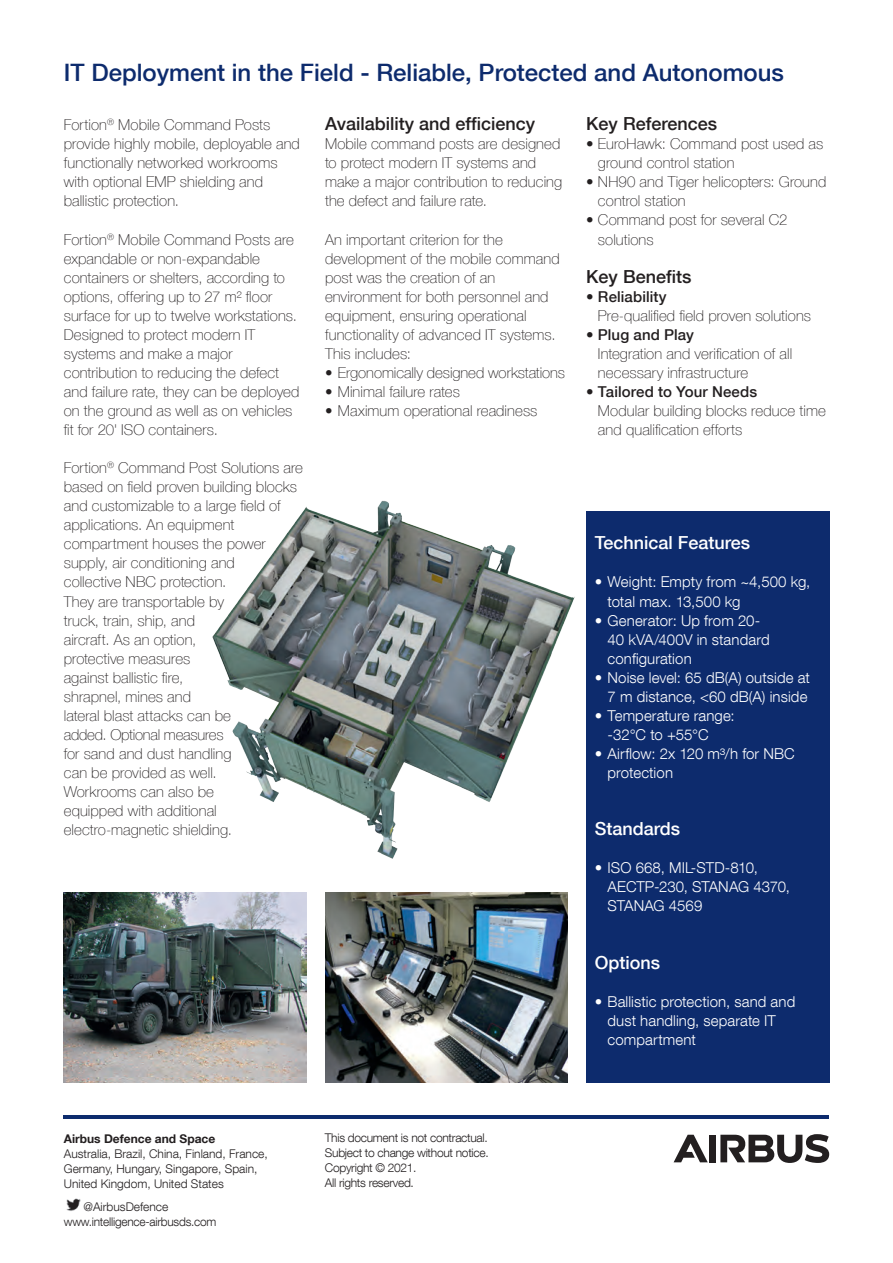
<style>
.page{position:relative;width:893px;height:1263px;background:#fff}
.page>*{position:absolute;margin:0;border:0;box-sizing:border-box;transform-origin:0 0}
.t1{font:500 24px "Helvetica Neue LT Com";color:#0d2b6d}
.t2{font:500 18px "Helvetica Neue LT Com";color:#231f20}
.t3{font:500 18px "Helvetica Neue LT Com";color:#fff}
.t4{font:100 15px/19px "Helvetica Neue LT Com";letter-spacing:.005em;color:#231f20}
.t5{font:300 15px/19px "Helvetica Neue LT Com";letter-spacing:.005em;color:#fff}
.t6{font:300 12px/15px "Helvetica Neue LT Com";letter-spacing:-.02em;color:#231f20}
.t7{font:300 12px/15px "Helvetica Neue LT Com";color:#231f20}
.t8{font:700 12px "Helvetica Neue LT Com";color:#231f20}
.s1{font-weight:500}
</style>
<div class="page">
<img style="left:325px;top:892px;width:243px;height:191px">
<img style="left:64px;top:892px;width:243px;height:191px">
<img style="left:212px;top:500px;width:363px;height:358px">
<hr style="left:64px;top:1115px;width:765px;height:3px;background:#0d2b6d">
<img style="left:66px;top:1198px;width:15px;height:13px">
<div style="left:709px;top:1135px;width:7px;height:27px;background:#231f20"></div>
<svg style="left:674px;top:1135px;width:34px;height:27px"></svg>
<svg style="left:720px;top:1134px;width:109px;height:29px"></svg>
<div style="left:586px;top:511px;width:243px;height:572px;background:#0d2b6d"></div>
<h1 class="t1" style="left:64px;top:58px;width:722px">IT Deployment in the Field - Reliable, Protected and Autonomous</h1>
<p class="t4" style="left:64px;top:115px;width:238px">Fortion<sup>®</sup> Mobile Command Posts provide highly mobile, deployable and functionally networked workrooms with optional EMP shielding and ballistic protection.</p>
<p class="t4" style="left:64px;top:229px;width:237px">Fortion<sup>®</sup> Mobile Command Posts are expandable or non-expandable containers or shelters, according to options, offering up to 27 m² floor surface for up to twelve workstations.<br>Designed to protect modern IT systems and make a major contribution to reducing the defect and failure rate, they can be deployed on the ground as well as on vehicles fit for 20' ISO containers.</p>
<p class="t4" style="left:64px;top:458px;width:241px">Fortion<sup>®</sup> Command Post Solutions are based on field proven building blocks and customizable to a large field of applications. An equipment compartment houses the power supply, air conditioning and<br>collective NBC protection.<br>They are transportable by<br>truck, train, ship, and<br>aircraft. As an option,<br>protective measures<br>against ballistic fire,<br>shrapnel, mines and<br>lateral blast attacks can be<br>added. Optional measures<br>for sand and dust handling<br>can be provided as well.<br>Workrooms can also be<br>equipped with additional electro-magnetic shielding.</p>
<p class="t2" style="left:325px;top:113px;width:212px">Availability and efficiency</p>
<p class="t4" style="left:325px;top:134px;width:239px">Mobile command posts are designed to protect modern IT systems and make a major contribution to reducing the defect and failure rate.</p>
<p class="t4" style="left:325px;top:229px;width:236px">An important criterion for the development of the mobile command post was the creation of an environment for both personnel and equipment, ensuring operational functionality of advanced IT systems.<br>This includes:</p>
<p class="t4" style="left:325px;top:363px;width:242px">• Ergonomically designed workstations</p>
<p class="t4" style="left:325px;top:382px;width:136px">• Minimal failure rates</p>
<p class="t4" style="left:325px;top:401px;width:214px">• Maximum operational readiness</p>
<p class="t2" style="left:586px;top:113px;width:132px">Key References</p>
<p class="t4" style="left:598px;top:134px;width:227px;text-indent:-12px">• EuroHawk: Command post used as ground control station</p>
<p class="t4" style="left:598px;top:172px;width:230px;text-indent:-12px">• NH90 and Tiger helicopters: Ground control station</p>
<p class="t4" style="left:598px;top:210px;width:191px;text-indent:-12px">• Command post for several C2 solutions</p>
<p class="t2" style="left:586px;top:265px;width:107px">Key Benefits</p>
<p class="t4" style="left:598px;top:287px;width:215px;text-indent:-12px">• <span class="s1">Reliability<br></span>Pre-qualified field proven solutions</p>
<p class="t4" style="left:598px;top:325px;width:196px;text-indent:-12px">• <span class="s1">Plug and Play<br></span>Integration and verification of all necessary infrastructure</p>
<p class="t4" style="left:598px;top:382px;width:229px;text-indent:-12px">• <span class="s1">Tailored to Your Needs<br></span>Modular building blocks reduce time and qualification efforts</p>
<p class="t3" style="left:595px;top:532px;width:157px">Technical Features</p>
<p class="t5" style="left:608px;top:572px;width:204px;text-indent:-13px">• Weight: Empty from ~4,500 kg, total max. 13,500 kg</p>
<p class="t5" style="left:608px;top:610px;width:164px;text-indent:-13px">• Generator: Up from 20-<br>40 kVA/400V in standard configuration</p>
<p class="t5" style="left:595px;top:667px;width:217px;text-align:right">• Noise level: 65 dB(A) outside at<br>7 m distance, &lt;60 dB(A) inside</p>
<p class="t5" style="left:608px;top:706px;width:129px;text-indent:-13px">• Temperature range: -32°C to +55°C</p>
<p class="t5" style="left:608px;top:744px;width:189px;text-indent:-13px">• Airflow: 2x 120 m³/h for NBC protection</p>
<p class="t3" style="left:595px;top:818px;width:87px">Standards</p>
<p class="t5" style="left:608px;top:858px;width:184px;text-indent:-13px">• ISO 668, MIL-STD-810,<br>AECTP-230, STANAG 4370,<br>STANAG 4569</p>
<p class="t3" style="left:595px;top:951px;width:67px">Options</p>
<p class="t5" style="left:608px;top:991px;width:189px;text-indent:-13px">• Ballistic protection, sand and dust handling, separate IT compartment</p>
<p class="t8" style="left:64px;top:1131px;width:153px">Airbus Defence and Space</p>
<p class="t7" style="left:64px;top:1146px;width:206px">Australia, Brazil, China, Finland, France,<br>Germany, Hungary, Singapore, Spain,<br>United Kingdom, United States</p>
<p class="t6" style="left:64px;top:1199px;width:154px;text-indent:20px">@AirbusDefence www.intelligence-airbusds.com</p>
<p class="t6" style="left:325px;top:1130px;width:165px">This document is not contractual.<br>Subject to change without notice.<br>Copyright © 2021.<br>All rights reserved.</p>
</div>
